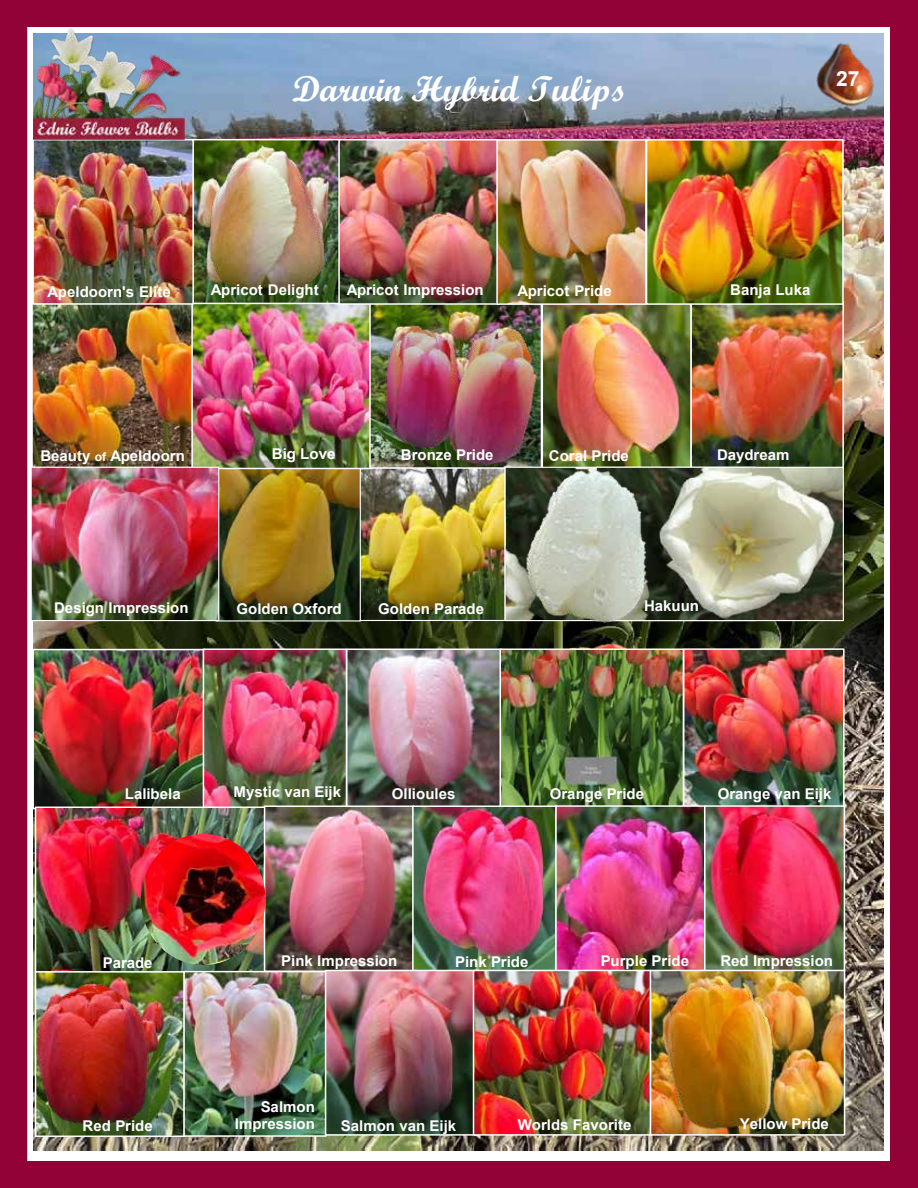
<style>
.page{position:relative;width:918px;height:1188px;background:#910236}
.page>*{position:absolute;margin:0;border:0;box-sizing:border-box;transform-origin:0 0}
.t1{font:35.85px "Script MT Bold";color:#fff}
.t2{font:700 20.85px "Arial";color:#fff}
.t3{font:700 14.85px/17.1px "Arial";color:#fff;text-align:right}
.s1{font-size:12px}
</style>
<div class="page">
<div style="left:27px;top:27px;width:864px;height:1134px;background:#fff"></div>
<img style="left:34px;top:34px;width:849px;height:1117px">
<img style="left:361px;top:469px;width:143px;height:150px">
<img style="left:219px;top:470px;width:140px;height:149px">
<div style="left:215px;top:468px;width:146px;height:153px;border:1px solid #fff"></div>
<img style="left:194px;top:141px;width:144px;height:162px">
<img style="left:533px;top:640px;width:125px;height:8px">
<img style="left:34px;top:650px;width:466px;height:157px">
<div style="left:32px;top:649px;width:173px;height:160px;border:1px solid #fff"></div>
<div style="left:203px;top:648px;width:144px;height:161px;border:1px solid #fff"></div>
<div style="left:346px;top:649px;width:156px;height:160px;border:1px solid #fff"></div>
<img style="left:502px;top:650px;width:180px;height:155px">
<div style="left:500px;top:648px;width:184px;height:166px;border:1px solid #fff"></div>
<img style="left:685px;top:650px;width:158px;height:155px">
<div style="left:683px;top:648px;width:162px;height:161px;border:1px solid #fff"></div>
<img style="left:37px;top:807px;width:518px;height:164px">
<div style="left:35px;top:807px;width:231px;height:166px;border:1px solid #fff"></div>
<div style="left:412px;top:805px;width:145px;height:167px;border:1px solid #fff"></div>
<img style="left:557px;top:807px;width:147px;height:163px">
<div style="left:555px;top:805px;width:151px;height:167px;border:1px solid #fff"></div>
<img style="left:706px;top:807px;width:137px;height:163px">
<div style="left:704px;top:805px;width:141px;height:167px;border:1px solid #fff"></div>
<img style="left:37px;top:973px;width:288px;height:162px">
<div style="left:35px;top:971px;width:150px;height:166px;border:1px solid #fff"></div>
<img style="left:36px;top:982px;width:112px;height:152px">
<div style="left:183px;top:971px;width:144px;height:166px;border:1px solid #fff"></div>
<img style="left:327px;top:972px;width:146px;height:162px">
<div style="left:325px;top:970px;width:154px;height:166px;border:1px solid #fff"></div>
<img style="left:475px;top:972px;width:368px;height:162px">
<div style="left:473px;top:970px;width:178px;height:166px;border:1px solid #fff"></div>
<div style="left:650px;top:970px;width:195px;height:166px;border:1px solid #fff"></div>
<img style="left:658px;top:982px;width:119px;height:152px">
<img style="left:141px;top:834px;width:125px;height:131px">
<img style="left:692px;top:305px;width:150px;height:162px">
<img style="left:33px;top:305px;width:507px;height:162px">
<div style="left:189px;top:303px;width:183px;height:166px;border:1px solid #fff"></div>
<div style="left:31px;top:302px;width:162px;height:166px;border:1px solid #fff"></div>
<div style="left:369px;top:302px;width:173px;height:167px;border:1px solid #fff"></div>
<img style="left:544px;top:305px;width:146px;height:162px">
<div style="left:542px;top:302px;width:150px;height:167px;border:1px solid #fff"></div>
<img style="left:386px;top:323px;width:151px;height:143px">
<img style="left:806px;top:35px;width:78px;height:83px">
<img style="left:34px;top:141px;width:158px;height:162px">
<div style="left:32px;top:139px;width:162px;height:166px;border:1px solid #fff"></div>
<img style="left:340px;top:141px;width:305px;height:162px">
<div style="left:338px;top:139px;width:162px;height:166px;border:1px solid #fff"></div>
<div style="left:496px;top:139px;width:151px;height:166px;border:1px solid #fff"></div>
<img style="left:648px;top:141px;width:194px;height:162px">
<div style="left:646px;top:139px;width:198px;height:166px;border:1px solid #fff"></div>
<img style="left:204px;top:143px;width:125px;height:152px">
<img style="left:33px;top:469px;width:184px;height:150px">
<div style="left:31px;top:467px;width:188px;height:154px;border:1px solid #fff"></div>
<img style="left:507px;top:469px;width:11px;height:150px">
<img style="left:654px;top:469px;width:188px;height:150px">
<div style="left:596px;top:467px;width:248px;height:154px;border:1px solid #fff"></div>
<img style="left:518px;top:468px;width:136px;height:157px">
<img style="left:33px;top:28px;width:151px;height:111px">
<h1 class="t1" style="left:292px;top:67px;width:336px">Darwin Hybrid Tulips</h1>
<h2 class="t2" style="left:836px;top:65px;width:25px">27</h2>
<p class="t3" style="left:48px;top:284px;width:125px">Apeldoorn's Elite</p>
<p class="t3" style="left:211px;top:282px;width:109px">Apricot Delight</p>
<p class="t3" style="left:347px;top:282px;width:138px">Apricot Impression</p>
<p class="t3" style="left:517px;top:283px;width:96px">Apricot Pride</p>
<p class="t3" style="left:730px;top:281px;width:82px">Banja Luka</p>
<p class="t3" style="left:40px;top:447px;width:146px">Beauty <span class="s1">of</span> Apeldoorn</p>
<p class="t3" style="left:272px;top:446px;width:65px">Big Love</p>
<p class="t3" style="left:401px;top:446px;width:94px">Bronze Pride</p>
<p class="t3" style="left:549px;top:448px;width:82px">Coral Pride</p>
<p class="t3" style="left:717px;top:446px;width:74px">Daydream</p>
<p class="t3" style="left:54px;top:599px;width:136px">Design Impression</p>
<p class="t3" style="left:644px;top:598px;width:57px">Hakuun</p>
<p class="t3" style="left:236px;top:601px;width:107px">Golden Oxford</p>
<p class="t3" style="left:378px;top:601px;width:107px">Golden Parade</p>
<p class="t3" style="left:125px;top:786px;width:57px">Lalibela</p>
<p class="t3" style="left:233px;top:784px;width:109px">Mystic van Eijk</p>
<p class="t3" style="left:392px;top:786px;width:65px">Ollioules</p>
<p class="t3" style="left:550px;top:785px;width:96px">Orange Pride</p>
<p class="t3" style="left:718px;top:786px;width:115px">Orange van Eijk</p>
<p class="t3" style="left:103px;top:955px;width:51px">Parade</p>
<p class="t3" style="left:281px;top:952px;width:117px">Pink Impression</p>
<p class="t3" style="left:455px;top:954px;width:75px">Pink Pride</p>
<p class="t3" style="left:601px;top:952px;width:90px">Purple Pride</p>
<p class="t3" style="left:720px;top:953px;width:114px">Red Impression</p>
<p class="t3" style="left:83px;top:1118px;width:72px">Red Pride</p>
<p class="t3" style="left:235px;top:1099px;width:82px">Salmon<br>Impression</p>
<p class="t3" style="left:341px;top:1118px;width:117px">Salmon van Eijk</p>
<p class="t3" style="left:518px;top:1117px;width:115px">Worlds Favorite</p>
<p class="t3" style="left:740px;top:1115px;width:91px">Yellow Pride</p>
</div>
